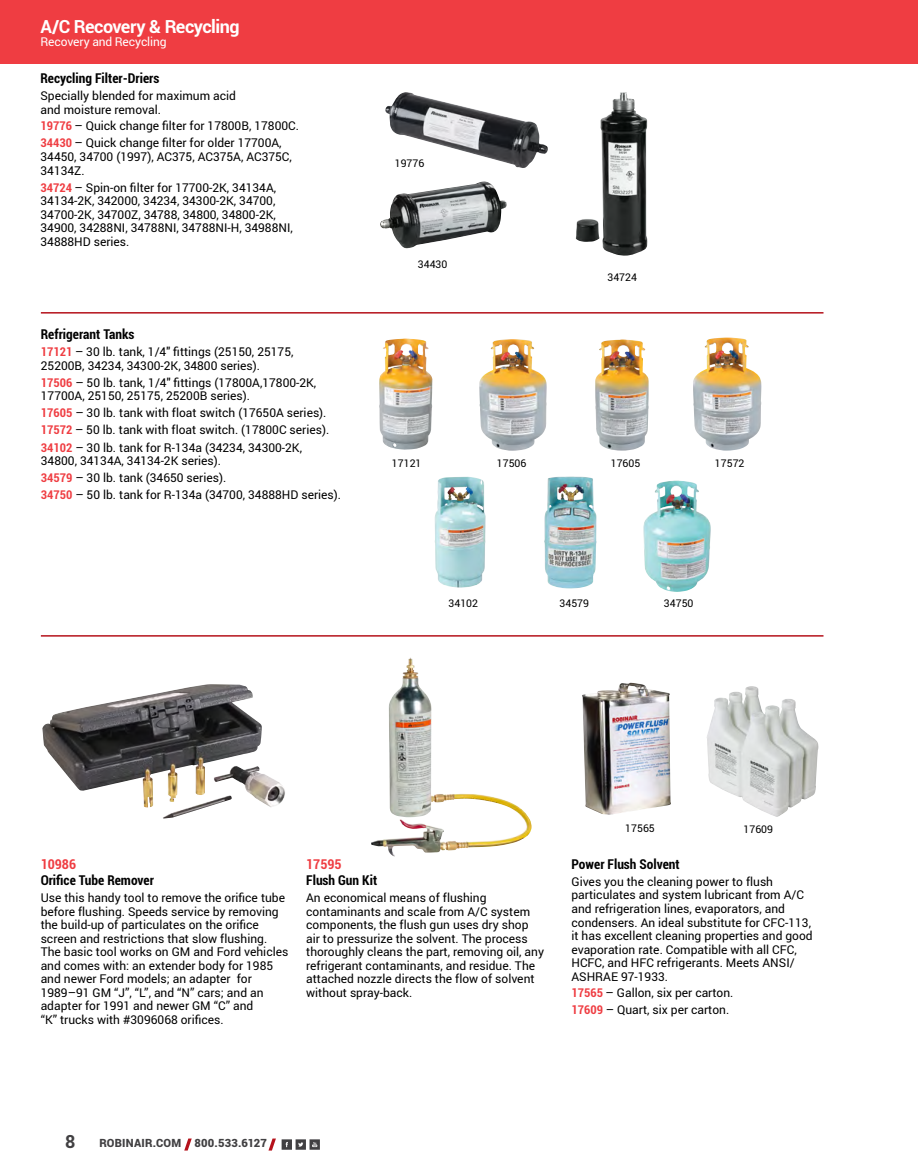
<style>
.page{position:relative;width:918px;height:1175px;background:#fff}
.page>*{position:absolute;margin:0;border:0;box-sizing:border-box;transform-origin:0 0}
.t1{font:700 18px "Roboto";letter-spacing:-.025em;color:#fff}
.t2{font:700 18px "Roboto";color:#414042}
.t3{font:700 condensed 13.5px "Roboto";color:#000}
.t4{font:700 condensed 13.5px "Roboto";color:#ef3d42}
.t5{font:12px/13.5px "Roboto";color:#000}
.t6{font:12px "Roboto";letter-spacing:-.005em;color:#fff}
.t7{font:900 11.25px "Roboto";letter-spacing:.02em;color:#414042}
.t8{font:10.5px "Roboto";color:#000}
.s1{font-weight:700;font-stretch:condensed;color:#ef3d42}
</style>
<div class="page">
<svg style="left:184px;top:1138px;width:8px;height:12px"></svg>
<svg style="left:268px;top:1138px;width:8px;height:12px"></svg>
<svg style="left:282px;top:1139px;width:38px;height:10px"></svg>
<div style="left:0;top:0;width:918px;height:64px;background:#ef3d42"></div>
<img style="left:379px;top:338px;width:54px;height:112px">
<img style="left:479px;top:339px;width:68px;height:112px">
<img style="left:595px;top:339px;width:54px;height:112px">
<img style="left:693px;top:337px;width:68px;height:113px">
<img style="left:643px;top:480px;width:68px;height:112px">
<img style="left:435px;top:477px;width:51px;height:110px">
<img style="left:42px;top:684px;width:243px;height:134px">
<img style="left:389px;top:657px;width:138px;height:185px">
<img style="left:544px;top:476px;width:53px;height:112px">
<hr style="left:41px;top:635px;width:783px;height:1px;background:#b5121b">
<hr style="left:41px;top:312px;width:783px;height:1px;background:#b5121b">
<img style="left:582px;top:682px;width:89px;height:132px">
<img style="left:707px;top:686px;width:111px;height:130px">
<img style="left:600px;top:92px;width:47px;height:164px">
<img style="left:380px;top:181px;width:127px;height:67px">
<img style="left:385px;top:92px;width:163px;height:76px">
<h1 class="t1" style="left:40px;top:14px;width:201px">A/C Recovery &amp; Recycling</h1>
<p class="t6" style="left:40px;top:34px;width:128px">Recovery and Recycling</p>
<p class="t3" style="left:40px;top:69px;width:120px">Recycling Filter-Driers</p>
<p class="t5" style="left:40px;top:89px;width:197px">Specially blended for maximum acid and moisture removal.</p>
<p class="t5" style="left:40px;top:117px;width:260px;line-height:17.1px"><span class="s1">19776</span> – Quick change filter for 17800B, 17800C.<br><span class="s1">34430</span> – Quick change filter for older 17700A,</p>
<p class="t5" style="left:40px;top:149px;width:253px">34450, 34700 (1997), AC375, AC375A, AC375C,<br>34134Z.</p>
<p class="t5" style="left:40px;top:180px;width:254px"><span class="s1">34724</span> – Spin-on filter for 17700-2K, 34134A, 34134-2K, 342000, 34234, 34300-2K, 34700, 34700-2K, 34700Z, 34788, 34800, 34800-2K, 34900, 34288NI, 34788NI, 34788NI-H, 34988NI, 34888HD series.</p>
<p class="t8" style="left:395px;top:156px;width:31px">19776</p>
<p class="t8" style="left:418px;top:257px;width:31px">34430</p>
<p class="t8" style="left:608px;top:270px;width:31px">34724</p>
<p class="t3" style="left:41px;top:325px;width:95px">Refrigerant Tanks</p>
<p class="t5" style="left:41px;top:345px;width:254px"><span class="s1">17121</span> – 30 lb. tank, 1/4" fittings (25150, 25175,<br>25200B, 34234, 34300-2K, 34800 series).</p>
<p class="t5" style="left:41px;top:375px;width:277px"><span class="s1">17506</span> – 50 lb. tank, 1/4" fittings (17800A,17800-2K,<br>17700A, 25150, 25175, 25200B series).</p>
<p class="t5" style="left:41px;top:404px;width:290px;line-height:17.1px"><span class="s1">17605</span> – 30 lb. tank with float switch (17650A series).<br><span class="s1">17572</span> – 50 lb. tank with float switch. (17800C series).<br><span class="s1">34102</span> – 30 lb. tank for R-134a (34234, 34300-2K,</p>
<p class="t5" style="left:41px;top:452px;width:302px;line-height:17.1px">34800, 34134A, 34134-2K series).<br><span class="s1">34579</span> – 30 lb. tank (34650 series).<br><span class="s1">34750</span> – 50 lb. tank for R-134a (34700, 34888HD series).</p>
<p class="t8" style="left:392px;top:455px;width:31px">17121</p>
<p class="t8" style="left:497px;top:455px;width:31px">17506</p>
<p class="t8" style="left:611px;top:455px;width:31px">17605</p>
<p class="t8" style="left:715px;top:455px;width:31px">17572</p>
<p class="t8" style="left:449px;top:596px;width:31px">34102</p>
<p class="t8" style="left:560px;top:596px;width:31px">34579</p>
<p class="t8" style="left:664px;top:596px;width:31px">34750</p>
<p class="t4" style="left:41px;top:854px;width:37px">10986</p>
<p class="t3" style="left:41px;top:871px;width:115px">Orifice Tube Remover</p>
<p class="t5" style="left:41px;top:890px;width:249px">Use this handy tool to remove the orifice tube before flushing. Speeds service by removing the build-up of particulates on the orifice screen and restrictions that slow flushing.<br>The basic tool works on GM and Ford vehicles and comes with: an extender body for 1985 and newer Ford models; an adapter for 1989–91 GM “J”, “L”, and “N” cars; and an adapter for 1991 and newer GM “C” and<br>“K” trucks with #3096068 orifices.</p>
<p class="t4" style="left:306px;top:854px;width:37px">17595</p>
<p class="t3" style="left:306px;top:871px;width:73px">Flush Gun Kit</p>
<p class="t5" style="left:306px;top:890px;width:239px">An economical means of flushing contaminants and scale from A/C system components, the flush gun uses dry shop air to pressurize the solvent. The process thoroughly cleans the part, removing oil, any refrigerant contaminants, and residue. The attached nozzle directs the flow of solvent without spray-back.</p>
<p class="t8" style="left:625px;top:821px;width:31px">17565</p>
<p class="t8" style="left:744px;top:822px;width:31px">17609</p>
<p class="t3" style="left:572px;top:855px;width:110px">Power Flush Solvent</p>
<p class="t5" style="left:572px;top:874px;width:243px">Gives you the cleaning power to flush particulates and system lubricant from A/C and refrigeration lines, evaporators, and condensers. An ideal substitute for CFC-113, it has excellent cleaning properties and good evaporation rate. Compatible with all CFC, HCFC, and HFC refrigerants. Meets ANSI/ ASHRAE 97-1933.</p>
<p class="t5" style="left:572px;top:984px;width:164px;line-height:17.1px"><span class="s1">17565</span> – Gallon, six per carton.<br><span class="s1">17609</span> – Quart, six per carton.</p>
<h1 class="t2" style="left:65px;top:1128px;width:12px">8</h1>
<p class="t7" style="left:99px;top:1135px;width:169px">ROBINAIR.COM 800.533.6127</p>
</div>
